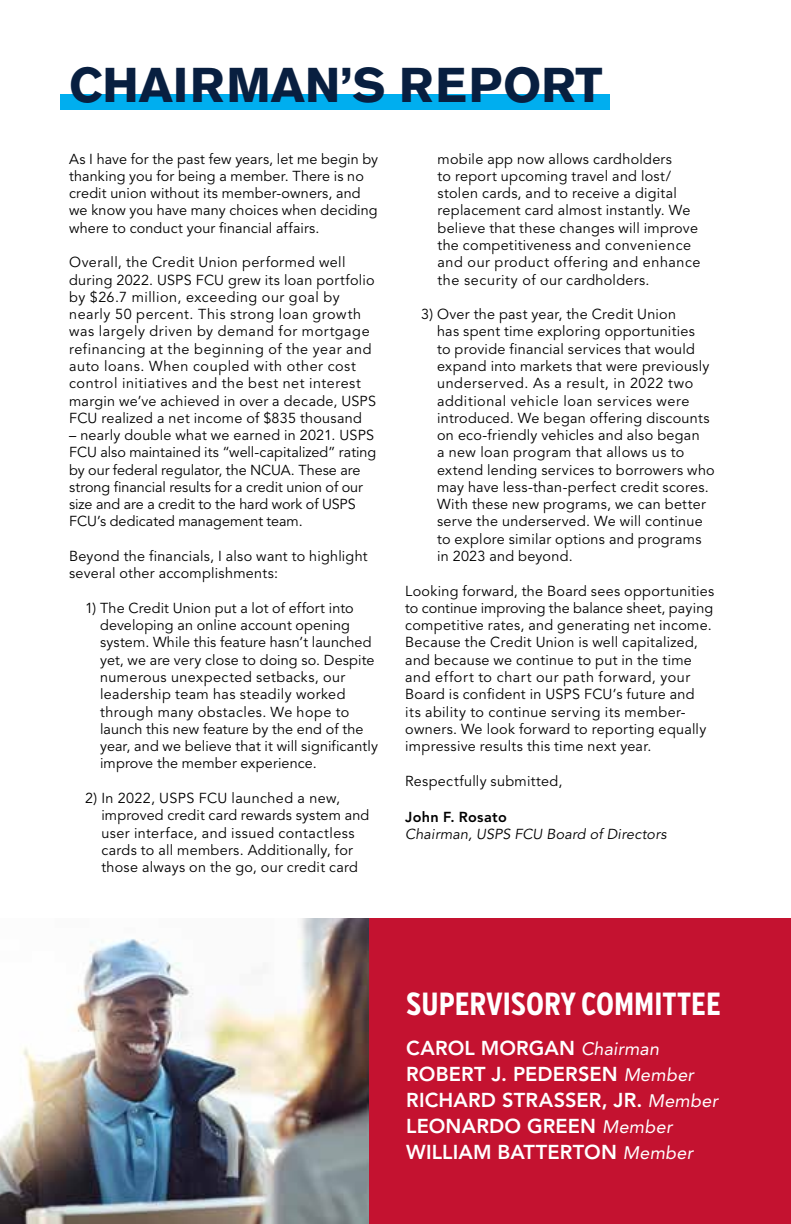
<style>
.page{position:relative;width:791px;height:1224px;background:#fff}
.page>*{position:absolute;margin:0;border:0;box-sizing:border-box;transform-origin:0 0}
.t1{font:700 48.4px "Akzidenz Grotesk BE";color:#081f40}
.t2{font:700 32px "Verb Comp";color:#fff}
.t3{font:800 20px/26px "Avenir";letter-spacing:.005em;color:#fff}
.t4{font:14.4px/17.2px "Avenir";letter-spacing:.02em;color:#000}
.t5{font:14.4px/17.2px "Avenir";color:#000}
.t6{font:italic 14.4px "Avenir";letter-spacing:.015em;color:#000}
.t7{font:800 14.4px "Avenir";letter-spacing:.025em;color:#000}
.s1{font-weight:400;font-style:italic;font-size:18px}
</style>
<div class="page">
<div style="left:343px;top:919px;width:448px;height:305px;background:#c41230"></div>
<div style="left:60px;top:94px;width:549px;height:15px;background:#00aeef"></div>
<img style="left:0;top:919px;width:369px;height:305px">
<h1 class="t1" style="left:69px;top:57px;width:535px">CHAIRMAN’S REPORT</h1>
<p class="t4" style="left:69px;top:150px;width:310px">As I have for the past few years, let me begin by thanking you for being a member. There is no credit union without its member-owners, and we know you have many choices when deciding where to conduct your financial affairs.</p>
<p class="t4" style="left:69px;top:254px;width:308px">Overall, the Credit Union performed well during 2022. USPS FCU grew its loan portfolio by $26.7 million, exceeding our goal by nearly 50 percent. This strong loan growth was largely driven by demand for mortgage refinancing at the beginning of the year and auto loans. When coupled with other cost control initiatives and the best net interest margin we’ve achieved in over a decade, USPS FCU realized a net income of $835 thousand</p>
<p class="t5" style="left:69px;top:427px;width:309px">– nearly double what we earned in 2021. USPS FCU also maintained its “well-capitalized” rating by our federal regulator, the NCUA. These are strong financial results for a credit union of our size and are a credit to the hard work of USPS FCU’s dedicated management team.</p>
<p class="t4" style="left:69px;top:548px;width:300px">Beyond the financials, I also want to highlight several other accomplishments:</p>
<p class="t4" style="left:100px;top:600px;width:279px;text-indent:-15px">1) The Credit Union put a lot of effort into developing an online account opening system. While this feature hasn’t launched yet, we are very close to doing so. Despite numerous unexpected setbacks, our leadership team has steadily worked through many obstacles. We hope to launch this new feature by the end of the year, and we believe that it will significantly improve the member experience.</p>
<p class="t4" style="left:101px;top:790px;width:269px;text-indent:-16px">2) In 2022, USPS FCU launched a new, improved credit card rewards system and user interface, and issued contactless cards to all members. Additionally, for those always on the go, our credit card</p>
<p class="t4" style="left:437px;top:150px;width:265px">mobile app now allows cardholders<br>to report upcoming travel and lost/ stolen cards, and to receive a digital replacement card almost instantly. We believe that these changes will improve the competitiveness and convenience and our product offering and enhance the security of our cardholders.</p>
<p class="t4" style="left:437px;top:306px;width:279px;text-indent:-16px">3) Over the past year, the Credit Union<br>has spent time exploring opportunities<br>to provide financial services that would expand into markets that were previously underserved. As a result, in 2022 two additional vehicle loan services were introduced. We began offering discounts on eco-friendly vehicles and also began<br>a new loan program that allows us to extend lending services to borrowers who may have less-than-perfect credit scores.<br>With these new programs, we can better serve the underserved. We will continue to explore similar options and programs in 2023 and beyond.</p>
<p class="t4" style="left:405px;top:582px;width:311px">Looking forward, the Board sees opportunities to continue improving the balance sheet, paying competitive rates, and generating net income.<br>Because the Credit Union is well capitalized, and because we continue to put in the time and effort to chart our path forward, your Board is confident in USPS FCU’s future and<br>its ability to continue serving its member&shy;owners. We look forward to reporting equally impressive results this time next year.</p>
<p class="t4" style="left:405px;top:773px;width:159px">Respectfully submitted,</p>
<p class="t7" style="left:405px;top:808px;width:103px">John F. Rosato</p>
<p class="t6" style="left:405px;top:826px;width:263px">Chairman, USPS FCU Board of Directors</p>
<h2 class="t2" style="left:406px;top:985px;width:316px">SUPERVISORY COMMITTEE</h2>
<h3 class="t3" style="left:406px;top:1035px;width:313px">CAROL MORGAN <span class="s1">Chairman<br></span>ROBERT J. PEDERSEN <span class="s1">Member<br></span>RICHARD STRASSER, JR. <span class="s1">Member<br></span>LEONARDO GREEN <span class="s1">Member<br></span>WILLIAM BATTERTON <span class="s1">Member</span></h3>
</div>
